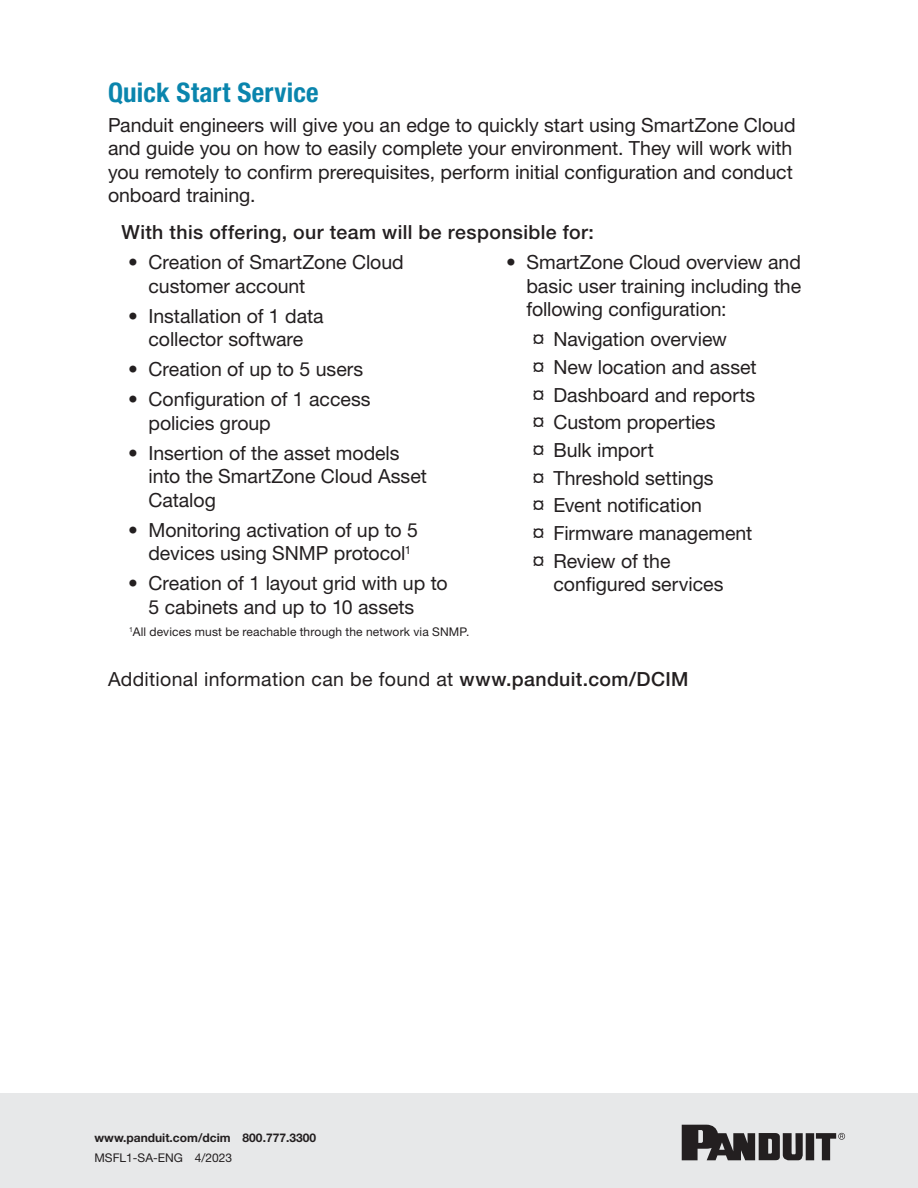
<style>
.page{position:relative;width:918px;height:1188px;background:#fff}
.page>*{position:absolute;margin:0;border:0;box-sizing:border-box;transform-origin:0 0}
.t1{font:700 condensed 27px "Helvetica Neue LT Std";letter-spacing:.01em;color:#0a85ad}
.t2{font:19.5px/23.4px "Helvetica Neue LT Std";letter-spacing:-.005em;color:#231f20}
.t3{font:19.5px "Helvetica Neue LT Std";letter-spacing:.015em;color:#231f20}
.t4{font:500 19.5px "Helvetica Neue LT Std";letter-spacing:.02em;color:#231f20}
.t5{font:12px "Helvetica Neue LT Std";letter-spacing:.01em;color:#231f20}
.t6{font:700 12px "Helvetica Neue LT Std";color:#231f20}
.s1{font-weight:500}
</style>
<div class="page">
<div style="left:0;top:1094px;width:918px;height:94px;background:#e7e8e9"></div>
<svg style="left:682px;top:1125px;width:163px;height:35px"></svg>
<h1 class="t1" style="left:108px;top:76px;width:212px">Quick Start Service</h1>
<p class="t2" style="left:108px;top:113px;width:689px">Panduit engineers will give you an edge to quickly start using SmartZone Cloud and guide you on how to easily complete your environment. They will work with you remotely to confirm prerequisites, perform initial configuration and conduct onboard training.</p>
<p class="t4" style="left:121px;top:220px;width:474px">With this offering, our team will be responsible for:</p>
<p class="t2" style="left:148px;top:250px;width:257px;text-indent:-20px">• Creation of SmartZone Cloud customer account</p>
<p class="t2" style="left:128px;top:304px;width:197px;text-align:center">• Installation of 1 data collector software</p>
<p class="t2" style="left:128px;top:357px;width:237px">• Creation of up to 5 users</p>
<p class="t2" style="left:148px;top:388px;width:224px;text-indent:-20px">• Configuration of 1 access policies group</p>
<p class="t2" style="left:148px;top:441px;width:280px;text-indent:-20px">• Insertion of the asset models into the SmartZone Cloud Asset<br>Catalog</p>
<p class="t2" style="left:148px;top:518px;width:271px;text-indent:-20px">• Monitoring activation of up to 5 devices using SNMP protocol<sup>1</sup></p>
<p class="t2" style="left:148px;top:572px;width:301px;text-indent:-20px">• Creation of 1 layout grid with up to<br>5 cabinets and up to 10 assets</p>
<p class="t2" style="left:526px;top:250px;width:276px;text-align:justify;text-indent:-20px">• SmartZone Cloud overview and basic user training including the following configuration:</p>
<p class="t2" style="left:533px;top:325px;width:225px;line-height:27.8px">¤ Navigation overview<br>¤ New location and asset ¤ Dashboard and reports ¤ Custom properties<br>¤ Bulk import<br>¤ Threshold settings<br>¤ Event notification<br>¤ Firmware management ¤ Review of the</p>
<p class="t2" style="left:553px;top:572px;width:172px">configured services</p>
<p class="t5" style="left:129px;top:624px;width:342px"><sup>1</sup>All devices must be reachable through the network via SNMP.</p>
<p class="t3" style="left:108px;top:667px;width:582px">Additional information can be found at <span class="s1">www.panduit.com/DCIM</span></p>
<p class="t6" style="left:94px;top:1130px;width:223px">www.panduit.com/dcim 800.777.3300</p>
<p class="t5" style="left:94px;top:1150px;width:139px">MSFL1-SA-ENG 4/2023</p>
</div>
